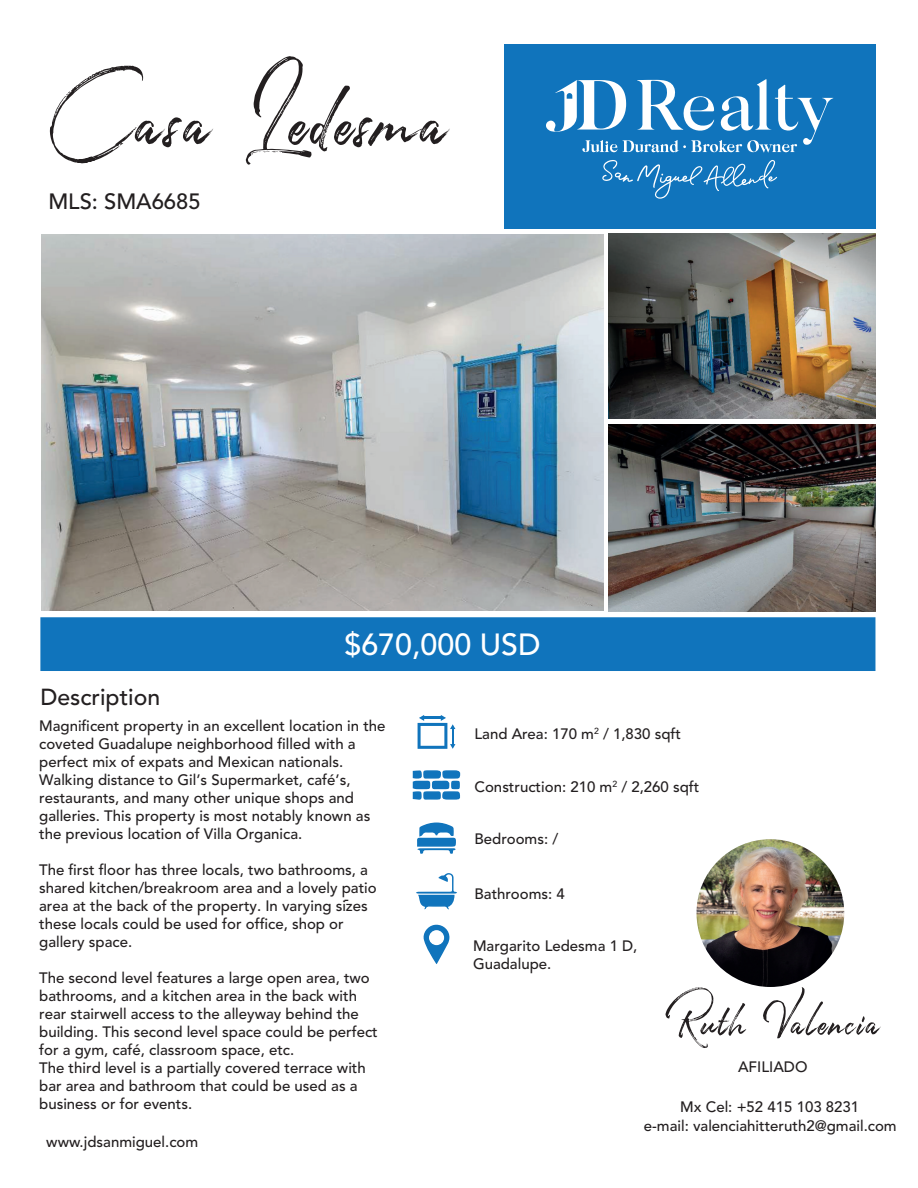
<style>
.page{position:relative;width:918px;height:1188px;background:#fff}
.page>*{position:absolute;margin:0;border:0;box-sizing:border-box;transform-origin:0 0}
.t1{font:136.05px "Joyful";letter-spacing:.025em;color:#231f20}
.t2{font:69.6px "Joyful";letter-spacing:.025em;color:#231f20}
.t3{font:500 30.45px "Avenir LT Std";color:#fff}
.t4{font:500 23.1px "Avenir LT Std";color:#231f20}
.t5{font:500 22.05px "Avenir LT Std";color:#231f20}
.t6{font:500 15px/18px "Avenir LT Std";color:#231f20}
</style>
<div class="page">
<img style="left:609px;top:424px;width:266px;height:188px">
<div style="left:504px;top:44px;width:371px;height:184px;background:#1074bc"></div>
<svg style="left:602px;top:160px;width:175px;height:39px"></svg>
<svg style="left:546px;top:79px;width:287px;height:74px"></svg>
<img style="left:41px;top:234px;width:562px;height:377px">
<img style="left:609px;top:234px;width:266px;height:184px">
<div style="left:40px;top:617px;width:835px;height:54px;background:#1074bc"></div>
<svg style="left:413px;top:770px;width:48px;height:30px"></svg>
<svg style="left:418px;top:715px;width:37px;height:34px"></svg>
<svg style="left:417px;top:823px;width:39px;height:31px"></svg>
<svg style="left:416px;top:873px;width:41px;height:36px"></svg>
<svg style="left:423px;top:925px;width:27px;height:39px"></svg>
<img style="left:696px;top:839px;width:148px;height:148px;border-radius:74px">
<h1 class="t1" style="left:56px;top:35px;width:394px">Casa Ledesma</h1>
<h3 class="t5" style="left:48px;top:188px;width:154px">MLS: SMA6685</h3>
<h3 class="t4" style="left:40px;top:683px;width:121px">Description</h3>
<h3 class="t3" style="left:345px;top:627px;width:197px">$670,000 USD</h3>
<p class="t6" style="left:39px;top:717px;width:348px">Magnificent property in an excellent location in the coveted Guadalupe neighborhood filled with a perfect mix of expats and Mexican nationals.<br>Walking distance to Gil’s Supermarket, café’s, restaurants, and many other unique shops and galleries. This property is most notably known as the previous location of Villa Organica.</p>
<p class="t6" style="left:39px;top:861px;width:339px">The first floor has three locals, two bathrooms, a shared kitchen/breakroom area and a lovely patio area at the back of the property. In varying sizes these locals could be used for office, shop or gallery space.</p>
<p class="t6" style="left:39px;top:969px;width:340px">The second level features a large open area, two bathrooms, and a kitchen area in the back with rear stairwell access to the alleyway behind the building. This second level space could be perfect for a gym, café, classroom space, etc.<br>The third level is a partially covered terrace with bar area and bathroom that could be used as a business or for events.</p>
<p class="t6" style="left:344px;top:891px;width:6px">-</p>
<p class="t6" style="left:46px;top:1133px;width:153px">www.jdsanmiguel.com</p>
<p class="t6" style="left:475px;top:725px;width:208px">Land Area: 170 m<sup>2</sup> / 1,830 sqft</p>
<p class="t6" style="left:475px;top:778px;width:226px">Construction: 210 m<sup>2</sup> / 2,260 sqft</p>
<p class="t6" style="left:475px;top:831px;width:85px">Bedrooms: /</p>
<p class="t6" style="left:475px;top:885px;width:92px">Bathrooms: 4</p>
<p class="t6" style="left:473px;top:937px;width:166px">Margarito Ledesma 1 D,<br>Guadalupe.</p>
<h2 class="t2" style="left:665px;top:978px;width:216px">Ruth Valencia</h2>
<p class="t6" style="left:738px;top:1059px;width:71px">AFILIADO</p>
<p class="t6" style="left:644px;top:1097px;width:254px;line-height:19.5px;text-align:center">Mx Cel: +52 415 103 8231<br>e-mail: valenciahitteruth2@gmail.com</p>
</div>
